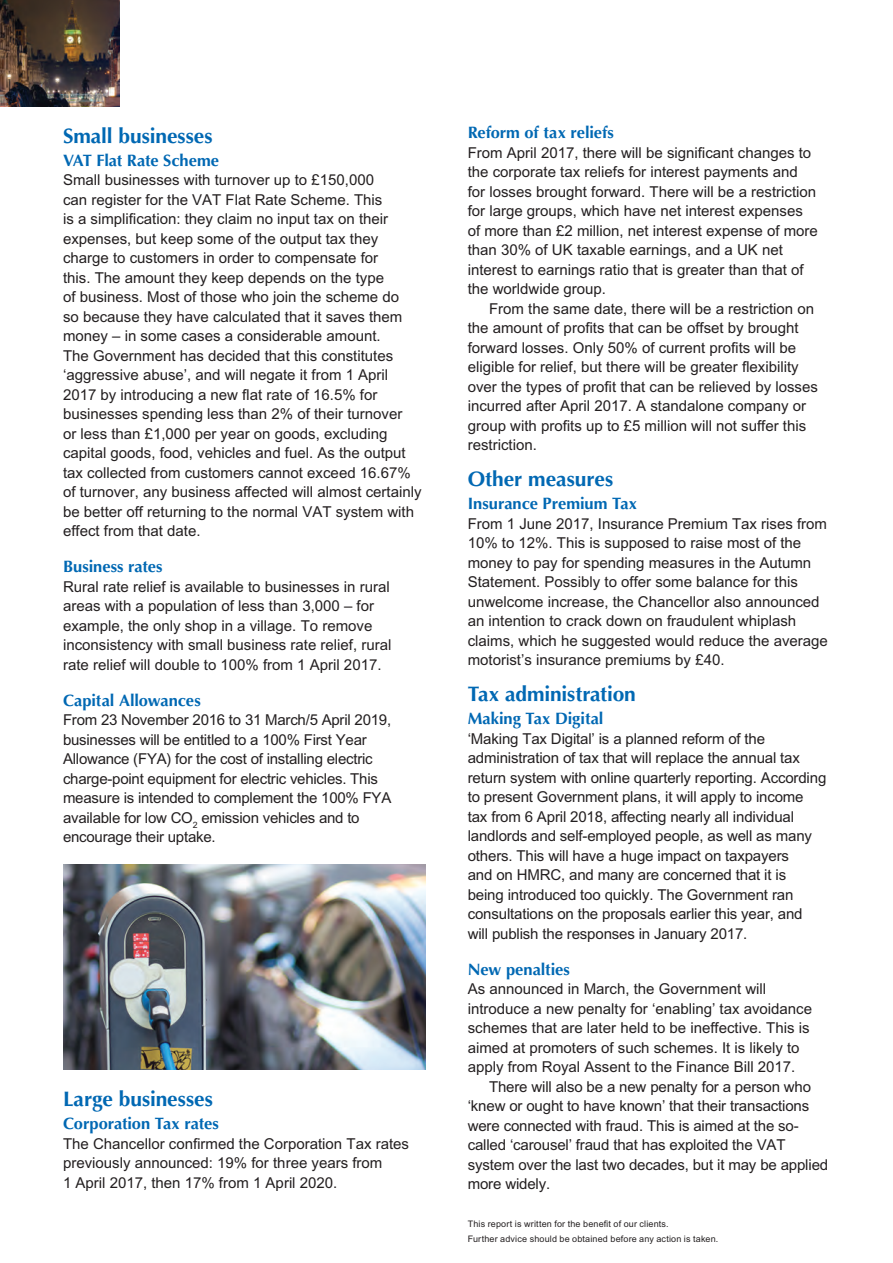
<style>
.page{position:relative;width:893px;height:1263px;background:#fff}
.page>*{position:absolute;margin:0;border:0;box-sizing:border-box;transform-origin:0 0}
.t1{font:700 21px "Optima";letter-spacing:-.005em;color:#0168b3}
.t2{font:700 16.5px "Optima";letter-spacing:-.005em;color:#0168b3}
.t3{font:15px/19.5px "M Arial";color:#231f20}
.t4{font:9px/15px "M Arial";letter-spacing:.02em;color:#231f20}
</style>
<div class="page">
<img style="left:0;top:0;width:119px;height:106px">
<img style="left:64px;top:864px;width:361px;height:206px">
<h1 class="t1" style="left:63px;top:124px;width:151px">Small businesses</h1>
<p class="t2" style="left:63px;top:151px;width:158px">VAT Flat Rate Scheme</p>
<p class="t3" style="left:63px;top:170px;width:360px">Small businesses with turnover up to £150,000<br>can register for the VAT Flat Rate Scheme. This<br>is a simplification: they claim no input tax on their expenses, but keep some of the output tax they charge to customers in order to compensate for<br>this. The amount they keep depends on the type<br>of business. Most of those who join the scheme do<br>so because they have calculated that it saves them money – in some cases a considerable amount.<br>The Government has decided that this constitutes ‘aggressive abuse’, and will negate it from 1 April 2017 by introducing a new flat rate of 16.5% for businesses spending less than 2% of their turnover<br>or less than £1,000 per year on goods, excluding capital goods, food, vehicles and fuel. As the output tax collected from customers cannot exceed 16.67% of turnover, any business affected will almost certainly be better off returning to the normal VAT system with effect from that date.</p>
<p class="t2" style="left:63px;top:557px;width:101px">Business rates</p>
<p class="t3" style="left:63px;top:577px;width:330px">Rural rate relief is available to businesses in rural areas with a population of less than 3,000 – for example, the only shop in a village. To remove inconsistency with small business rate relief, rural rate relief will double to 100% from 1 April 2017.</p>
<p class="t2" style="left:63px;top:691px;width:139px">Capital Allowances</p>
<p class="t3" style="left:63px;top:710px;width:330px">From 23 November 2016 to 31 March/5 April 2019, businesses will be entitled to a 100% First Year Allowance (FYA) for the cost of installing electric charge-point equipment for electric vehicles. This measure is intended to complement the 100% FYA available for low CO<sub>2</sub> emission vehicles and to encourage their uptake.</p>
<h1 class="t1" style="left:63px;top:1087px;width:151px">Large businesses</h1>
<p class="t2" style="left:63px;top:1114px;width:157px">Corporation Tax rates</p>
<p class="t3" style="left:63px;top:1134px;width:347px">The Chancellor confirmed the Corporation Tax rates previously announced: 19% for three years from<br>1 April 2017, then 17% from 1 April 2020.</p>
<p class="t2" style="left:468px;top:123px;width:148px">Reform of tax reliefs</p>
<p class="t3" style="left:468px;top:143px;width:352px">From April 2017, there will be significant changes to the corporate tax reliefs for interest payments and for losses brought forward. There will be a restriction for large groups, which have net interest expenses of more than £2 million, net interest expense of more than 30% of UK taxable earnings, and a UK net interest to earnings ratio that is greater than that of the worldwide group.</p>
<p class="t3" style="left:468px;top:299px;width:352px;text-indent:21px">From the same date, there will be a restriction on the amount of profits that can be offset by brought forward losses. Only 50% of current profits will be eligible for relief, but there will be greater flexibility over the types of profit that can be relieved by losses incurred after April 2017. A standalone company or group with profits up to £5 million will not suffer this restriction.</p>
<h1 class="t1" style="left:468px;top:467px;width:147px">Other measures</h1>
<p class="t2" style="left:468px;top:494px;width:171px">Insurance Premium Tax</p>
<p class="t3" style="left:468px;top:513px;width:362px">From 1 June 2017, Insurance Premium Tax rises from 10% to 12%. This is supposed to raise most of the money to pay for spending measures in the Autumn Statement. Possibly to offer some balance for this unwelcome increase, the Chancellor also announced an intention to crack down on fraudulent whiplash claims, which he suggested would reduce the average motorist’s insurance premiums by £40.</p>
<h1 class="t1" style="left:468px;top:682px;width:170px">Tax administration</h1>
<p class="t2" style="left:468px;top:709px;width:137px">Making Tax Digital</p>
<p class="t3" style="left:468px;top:728px;width:360px">‘Making Tax Digital’ is a planned reform of the administration of tax that will replace the annual tax return system with online quarterly reporting. According to present Government plans, it will apply to income tax from 6 April 2018, affecting nearly all individual landlords and self-employed people, as well as many others. This will have a huge impact on taxpayers<br>and on HMRC, and many are concerned that it is<br>being introduced too quickly. The Government ran consultations on the proposals earlier this year, and will publish the responses in January 2017.</p>
<p class="t2" style="left:468px;top:959px;width:104px">New penalties</p>
<p class="t3" style="left:468px;top:979px;width:346px">As announced in March, the Government will introduce a new penalty for ‘enabling’ tax avoidance schemes that are later held to be ineffective. This is aimed at promoters of such schemes. It is likely to apply from Royal Assent to the Finance Bill 2017.</p>
<p class="t3" style="left:468px;top:1076px;width:362px;text-indent:21px">There will also be a new penalty for a person who ‘knew or ought to have known’ that their transactions were connected with fraud. This is aimed at the so&shy;called ‘carousel’ fraud that has exploited the VAT system over the last two decades, but it may be applied more widely.</p>
<p class="t4" style="left:468px;top:1216px;width:252px">This report is written for the benefit of our clients.<br>Further advice should be obtained before any action is taken.</p>
</div>
